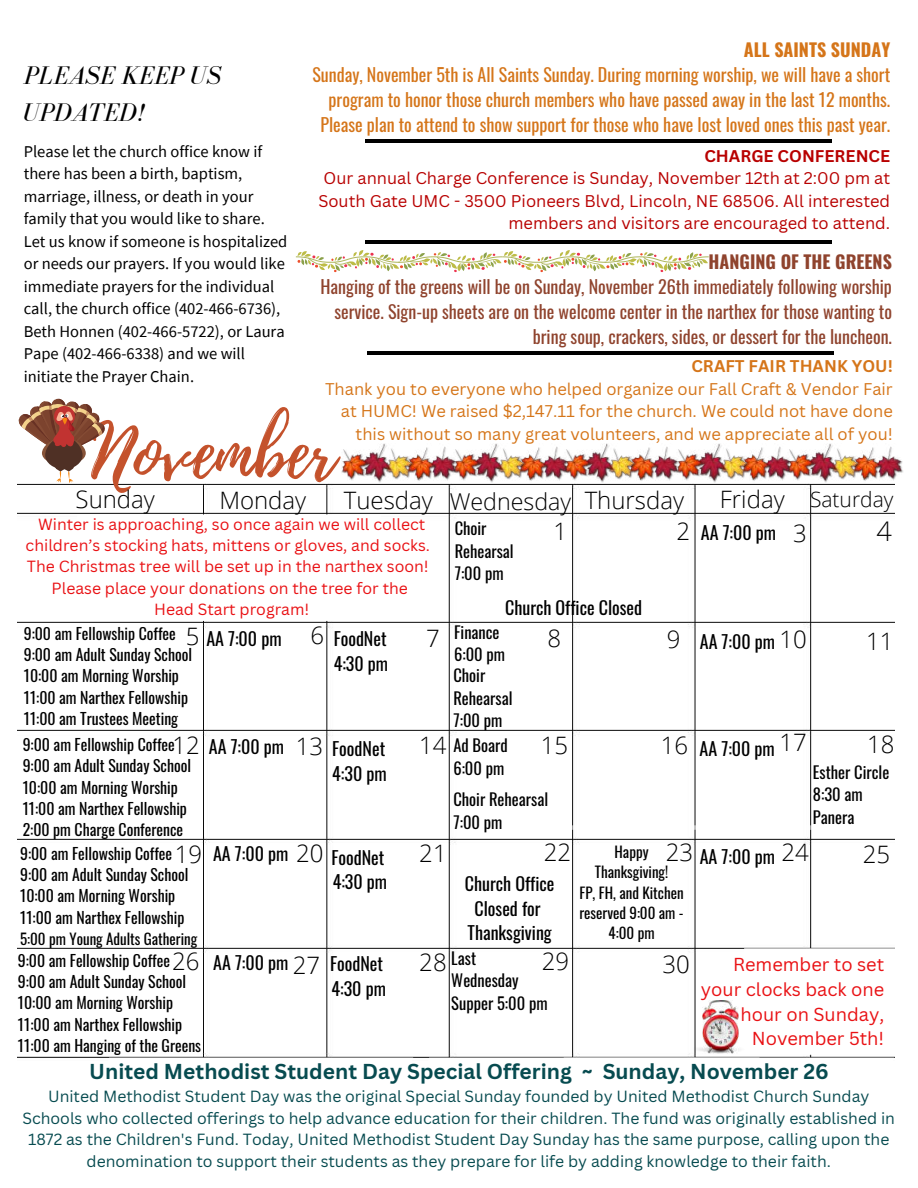
<style>
.page{position:relative;width:918px;height:1188px;background:#fff}
.page>*{position:absolute;margin:0;border:0;box-sizing:border-box;transform-origin:0 0}
.t1{font:73.65px "Playlist Script";color:#c4522c}
.t2{font:300 27.15px "Open Sans";color:#000}
.t3{font:italic 26.25px/36.3px "Bodoni FLF";color:#000}
.t4{font:300 24px "Open Sans";color:#000}
.t5{font:700 21px "Canva Sans";color:#074b50}
.t6{font:300 21px "Open Sans";color:#000}
.t7{font:18.3px/24.8px "Canva Sans";color:#e91114;text-align:right}
.t8{font:18px/24.8px "Oswald";color:#d57519;text-align:right}
.t9{font:18px/24.8px "Oswald";color:#8f432d;text-align:right}
.t10{font:18px/24.8px "Oswald";color:#000}
.t11{font:700 18px "Oswald";color:#8f432d}
.t12{font:700 18px "Oswald";color:#d57519}
.t13{font:16.5px/22.5px "Source Sans Pro";color:#000}
.t14{font:16.5px/22.5px "Canva Sans";color:#d57519;text-align:right}
.t15{font:16.5px/22.5px "Canva Sans";color:#b80000;text-align:right}
.t16{font:16.5px/22.5px "Oswald";color:#000}
.t17{font:700 16.5px "Canva Sans";color:#d57519}
.t18{font:700 16.5px "Canva Sans";color:#b80000}
.t19{font:15.75px/21.3px "Oswald";color:#000}
.t20{font:15.75px/21.3px "Canva Sans";color:#074b50;text-align:center}
.t21{font:15.75px/21.3px "Canva Sans";color:#e91114;text-align:center}
.t22{font:15px/20.2px "Oswald";color:#000;text-align:center}
.s1{font-size:23.25px}
.s2{font-size:24px}
.s3{font-family:"Open Sans";font-weight:300;font-size:24px}
</style>
<div class="page">
<img style="left:18px;top:484px;width:876px;height:574px">
<svg style="left:462px;top:820px;width:424px;height:15px"></svg>
<hr style="left:365px;top:139px;width:466px;height:4px;background:#000">
<hr style="left:365px;top:240px;width:466px;height:3px;background:#000">
<svg style="left:44px;top:514px;width:338px;height:107px"></svg>
<hr style="left:367px;top:352px;width:467px;height:3px;background:#000">
<svg style="left:18px;top:399px;width:87px;height:84px"></svg>
<img style="left:341px;top:444px;width:113px;height:39px">
<img style="left:454px;top:444px;width:110px;height:39px">
<img style="left:564px;top:444px;width:112px;height:39px">
<img style="left:676px;top:444px;width:112px;height:39px">
<img style="left:788px;top:444px;width:115px;height:39px">
<svg style="left:76px;top:948px;width:819px;height:110px"></svg>
<img style="left:690px;top:1001px;width:56px;height:52px">
<svg style="left:296px;top:250px;width:413px;height:22px"></svg>
<p class="t12" style="left:744px;top:36px;width:148px">ALL SAINTS SUNDAY</p>
<p class="t8" style="left:312px;top:61px;width:579px">Sunday, November 5th is All Saints Sunday. During morning worship, we will have a short program to honor those church members who have passed away in the last 12 months.<br>Please plan to attend to show support for those who have lost loved ones this past year.</p>
<h3 class="t3" style="left:24px;top:58px;width:199px">PLEASE KEEP US<br>UPDATED!</h3>
<p class="t13" style="left:24px;top:140px;width:265px">Please let the church office know if there has been a birth, baptism, marriage, illness, or death in your family that you would like to share.<br>Let us know if someone is hospitalized or needs our prayers. If you would like immediate prayers for the individual call, the church office (402-466-6736), Beth Honnen (402-466-5722), or Laura Pape (402-466-6338) and we will initiate the Prayer Chain.</p>
<p class="t18" style="left:704px;top:144px;width:187px">CHARGE CONFERENCE</p>
<p class="t15" style="left:318px;top:167px;width:573px">Our annual Charge Conference is Sunday, November 12th at 2:00 pm at<br>South Gate UMC - 3500 Pioneers Blvd, Lincoln, NE 68506. All interested members and visitors are encouraged to attend.</p>
<p class="t11" style="left:709px;top:248px;width:185px">HANGING OF THE GREENS</p>
<p class="t9" style="left:321px;top:274px;width:573px">Hanging of the greens will be on Sunday, November 26th immediately following worship service. Sign-up sheets are on the welcome center in the narthex for those wanting to bring soup, crackers, sides, or dessert for the luncheon.</p>
<p class="t17" style="left:691px;top:354px;width:203px">CRAFT FAIR THANK YOU!</p>
<p class="t14" style="left:325px;top:377px;width:569px">Thank you to everyone who helped organize our Fall Craft &amp; Vendor Fair at HUMC! We raised $2,147.11 for the church. We could not have done this without so many great volunteers, and we appreciate all of you!</p>
<h1 class="t1" style="left:91px;top:400px;width:246px">November</h1>
<h3 class="t4" style="left:76px;top:482px;width:81px">Sunday</h3>
<h3 class="t4" style="left:219px;top:484px;width:88px">Monday</h3>
<h3 class="t4" style="left:344px;top:484px;width:342px">Tuesday <span class="s1">Wednesday</span> Thursday</h3>
<h3 class="t6" style="left:720px;top:485px;width:175px"><span class="s2">Friday</span> Saturday</h3>
<p class="t10" style="left:701px;top:519px;width:107px">AA 7:00 pm <span class="s3">3</span></p>
<h2 class="t2" style="left:877px;top:512px;width:17px">4</h2>
<p class="t21" style="left:26px;top:513px;width:406px">Winter is approaching, so once again we will collect children’s stocking hats, mittens or gloves, and socks.<br>The Christmas tree will be set up in the narthex soon!<br>Please place your donations on the tree for the<br>Head Start program!</p>
<p class="t16" style="left:455px;top:517px;width:61px">Choir<br>Rehearsal<br>7:00 pm</p>
<h3 class="t4" style="left:554px;top:514px;width:15px">1</h3>
<h3 class="t4" style="left:676px;top:514px;width:15px">2</h3>
<p class="t10" style="left:505px;top:595px;width:138px">Church Office Closed</p>
<p class="t16" style="left:454px;top:620px;width:52px">Finance<br>6:00 pm</p>
<h3 class="t4" style="left:310px;top:618px;width:15px">6</h3>
<h3 class="t4" style="left:426px;top:621px;width:15px">7</h3>
<h3 class="t4" style="left:548px;top:621px;width:15px">8</h3>
<h3 class="t4" style="left:667px;top:623px;width:15px">9</h3>
<h3 class="t4" style="left:779px;top:623px;width:29px">10</h3>
<p class="t19" style="left:24px;top:622px;width:170px">9:00 am Fellowship Coffee<br>9:00 am Adult Sunday School<br>10:00 am Morning Worship<br>11:00 am Narthex Fellowship<br>11:00 am Trustees Meeting</p>
<p class="t10" style="left:334px;top:626px;width:56px">FoodNet<br>4:30 pm</p>
<h3 class="t4" style="left:186px;top:620px;width:15px">5</h3>
<h3 class="t4" style="left:866px;top:624px;width:29px">11</h3>
<p class="t10" style="left:206px;top:626px;width:77px">AA 7:00 pm</p>
<p class="t10" style="left:700px;top:629px;width:77px">AA 7:00 pm</p>
<p class="t16" style="left:453px;top:664px;width:61px">Choir<br>Rehearsal<br>7:00 pm</p>
<h3 class="t4" style="left:172px;top:729px;width:29px">12</h3>
<h3 class="t4" style="left:296px;top:729px;width:29px">13</h3>
<h3 class="t4" style="left:419px;top:729px;width:29px">14</h3>
<h3 class="t4" style="left:541px;top:728px;width:29px">15</h3>
<h3 class="t4" style="left:661px;top:728px;width:29px">16</h3>
<h3 class="t4" style="left:779px;top:726px;width:29px">17</h3>
<h3 class="t4" style="left:867px;top:727px;width:29px">18</h3>
<p class="t19" style="left:23px;top:733px;width:170px">9:00 am Fellowship Coffee<br>9:00 am Adult Sunday School<br>10:00 am Morning Worship<br>11:00 am Narthex Fellowship<br>2:00 pm Charge Conference</p>
<p class="t16" style="left:453px;top:733px;width:56px">Ad Board<br>6:00 pm</p>
<p class="t10" style="left:209px;top:733px;width:77px">AA 7:00 pm</p>
<p class="t10" style="left:700px;top:736px;width:77px">AA 7:00 pm</p>
<p class="t10" style="left:332px;top:736px;width:56px">FoodNet<br>4:30 pm</p>
<p class="t16" style="left:813px;top:760px;width:78px">Esther Circle<br>8:30 am<br>Panera</p>
<p class="t16" style="left:453px;top:787px;width:96px">Choir Rehearsal<br>7:00 pm</p>
<h3 class="t4" style="left:175px;top:837px;width:29px">19</h3>
<h3 class="t4" style="left:296px;top:837px;width:29px">20</h3>
<h3 class="t4" style="left:419px;top:837px;width:29px">21</h3>
<h3 class="t4" style="left:544px;top:836px;width:29px">22</h3>
<h3 class="t4" style="left:666px;top:836px;width:29px">23</h3>
<h3 class="t4" style="left:781px;top:836px;width:29px">24</h3>
<h3 class="t4" style="left:863px;top:837px;width:29px">25</h3>
<p class="t22" style="left:579px;top:841px;width:106px">Happy<br>Thanksgiving!<br>FP, FH, and Kitchen reserved 9:00 am -<br>4:00 pm</p>
<p class="t19" style="left:20px;top:842px;width:170px">9:00 am Fellowship Coffee<br>9:00 am Adult Sunday School<br>10:00 am Morning Worship<br>11:00 am Narthex Fellowship</p>
<p class="t22" style="left:20px;top:928px;width:179px">5:00 pm Young Adults Gathering</p>
<p class="t19" style="left:18px;top:949px;width:185px">9:00 am Fellowship Coffee<br>9:00 am Adult Sunday School<br>10:00 am Morning Worship<br>11:00 am Narthex Fellowship<br>11:00 am Hanging of the Greens</p>
<p class="t10" style="left:213px;top:841px;width:77px">AA 7:00 pm</p>
<p class="t10" style="left:700px;top:843px;width:77px">AA 7:00 pm</p>
<p class="t10" style="left:331px;top:844px;width:57px">FoodNet<br>4:30 pm</p>
<p class="t10" style="left:465px;top:870px;width:91px;text-align:center">Church Office<br>Closed for<br>Thanksgiving</p>
<p class="t16" style="left:451px;top:946px;width:98px">Last<br>Wednesday<br>Supper 5:00 pm</p>
<p class="t7" style="left:701px;top:952px;width:185px">Remember to set your clocks back one hour on Sunday,<br>November 5th!</p>
<h3 class="t5" style="left:89px;top:1056px;width:741px">United Methodist Student Day Special Offering ~ Sunday, November 26</h3>
<p class="t20" style="left:22px;top:1086px;width:874px">United Methodist Student Day was the original Special Sunday founded by United Methodist Church Sunday Schools who collected offerings to help advance education for their children. The fund was originally established in 1872 as the Children's Fund. Today, United Methodist Student Day Sunday has the same purpose, calling upon the denomination to support their students as they prepare for life by adding knowledge to their faith.</p>
<h3 class="t4" style="left:172px;top:945px;width:29px">26</h3>
<h3 class="t4" style="left:542px;top:945px;width:29px">29</h3>
<h3 class="t4" style="left:663px;top:948px;width:29px">30</h3>
<h3 class="t4" style="left:419px;top:946px;width:29px">28</h3>
<p class="t10" style="left:213px;top:949px;width:171px">AA 7:00 pm <span class="s3">27</span> FoodNet</p>
<p class="t10" style="left:331px;top:975px;width:56px">4:30 pm</p>
</div>
